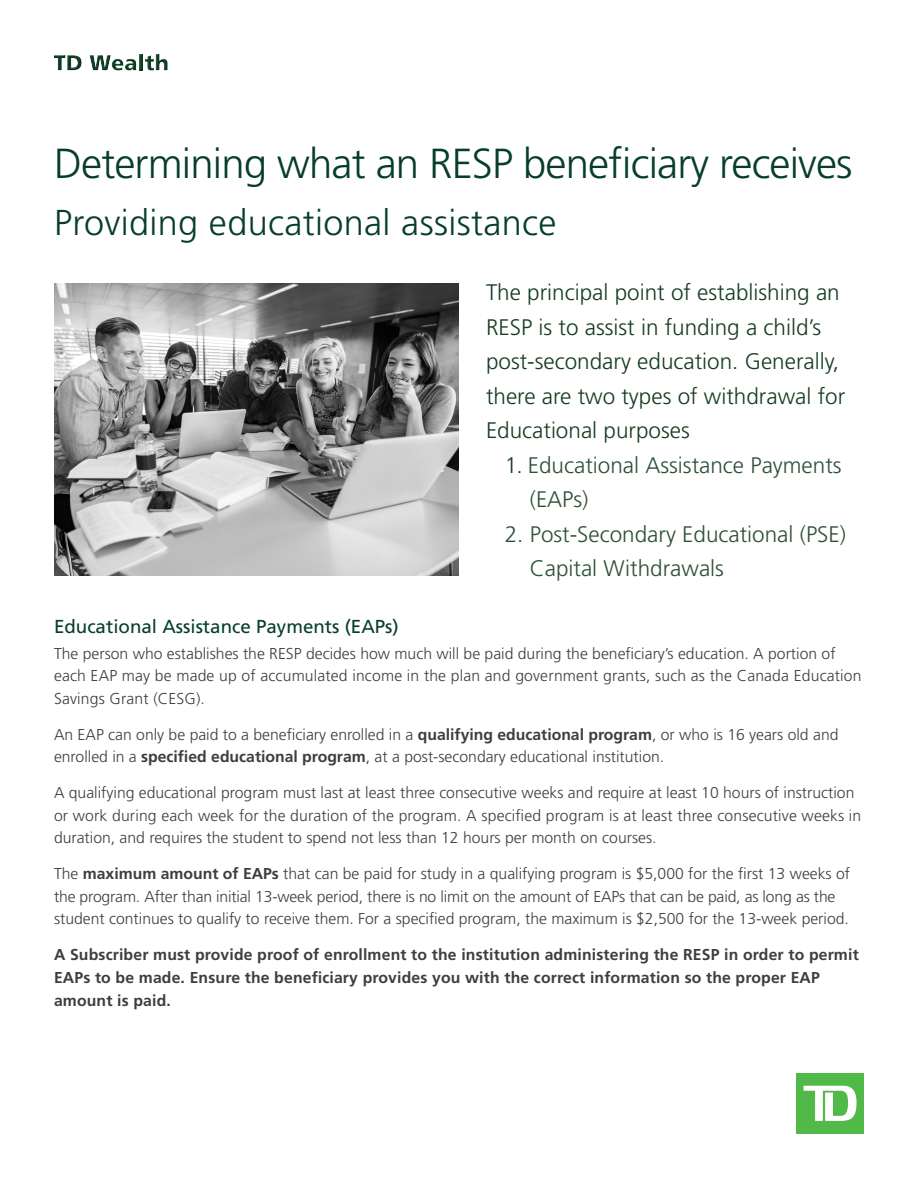
<style>
.page{position:relative;width:918px;height:1188px;background:#fff}
.page>*{position:absolute;margin:0;border:0;box-sizing:border-box;transform-origin:0 0}
.t1{font:300 42px "Frutiger LT Std";letter-spacing:-.02em;color:#073e2b}
.t2{font:300 36px "Frutiger LT Std";letter-spacing:.01em;color:#073e2b}
.subhead_green_12_5{font:300 22.5px/34.5px "Frutiger LT Std";color:#163d22}
.subhead_green_12_5-2{font:300 22.5px/34.5px "Frutiger LT Std";color:#2d5038}
.subhead_green_12_5-3{font:18.75px "Frutiger LT Std";color:#073e2b}
.Now_you_can{font:300 15.75px/22.5px "Frutiger LT Std";color:#3e3e3f}
.Now_you_can-2{font:700 15.75px/22.8px "Frutiger LT Std";letter-spacing:.01em;color:#3e3e3f}
.s1{color:#163d22}
.s2{font-weight:700}
</style>
<div class="page">
<div style="left:796px;top:1074px;width:68px;height:60px;background:#51b948"></div>
<svg style="left:804px;top:1086px;width:53px;height:35px"></svg>
<img style="left:54px;top:284px;width:405px;height:292px">
<div style="left:53px;top:53px;width:116px;height:18px;background:#231f20;opacity:.39"></div>
<p class="t1" style="left:54px;top:140px;width:800px">Determining what an RESP beneficiary receives</p>
<p class="t2" style="left:54px;top:202px;width:504px">Providing educational assistance</p>
<p class="subhead_green_12_5" style="left:486px;top:276px;width:361px">The principal point of establishing an RESP is to assist in funding a child’s post-secondary education. Generally, there are two types of withdrawal for Educational purposes</p>
<p class="subhead_green_12_5-2" style="left:530px;top:448px;width:313px;text-indent:-25px"><span class="s1">1.</span> Educational Assistance Payments (EAPs)</p>
<p class="subhead_green_12_5-2" style="left:530px;top:517px;width:318px;text-indent:-25px">2. Post-Secondary Educational (PSE)<br>Capital Withdrawals</p>
<p class="subhead_green_12_5-3" style="left:54px;top:615px;width:346px">Educational Assistance Payments (EAPs)</p>
<p class="Now_you_can" style="left:54px;top:642px;width:809px">The person who establishes the RESP decides how much will be paid during the beneficiary’s education. A portion of each EAP may be made up of accumulated income in the plan and government grants, such as the Canada Education<br>Savings Grant (CESG).</p>
<p class="Now_you_can" style="left:54px;top:723px;width:786px">An EAP can only be paid to a beneficiary enrolled in a <span class="s2">qualifying educational program</span>, or who is 16 years old and enrolled in a <span class="s2">specified educational program</span>, at a post-secondary educational institution.</p>
<p class="Now_you_can" style="left:54px;top:782px;width:809px">A qualifying educational program must last at least three consecutive weeks and require at least 10 hours of instruction or work during each week for the duration of the program. A specified program is at least three consecutive weeks in duration, and requires the student to spend not less than 12 hours per month on courses.</p>
<p class="Now_you_can" style="left:54px;top:863px;width:798px">The <span class="s2">maximum amount of EAPs</span> that can be paid for study in a qualifying program is $5,000 for the first 13 weeks of the program. After than initial 13-week period, there is no limit on the amount of EAPs that can be paid, as long as the student continues to qualify to receive them. For a specified program, the maximum is $2,500 for the 13-week period.</p>
<p class="Now_you_can-2" style="left:54px;top:943px;width:806px">A Subscriber must provide proof of enrollment to the institution administering the RESP in order to permit<br>EAPs to be made. Ensure the beneficiary provides you with the correct information so the proper EAP amount is paid.</p>
</div>
